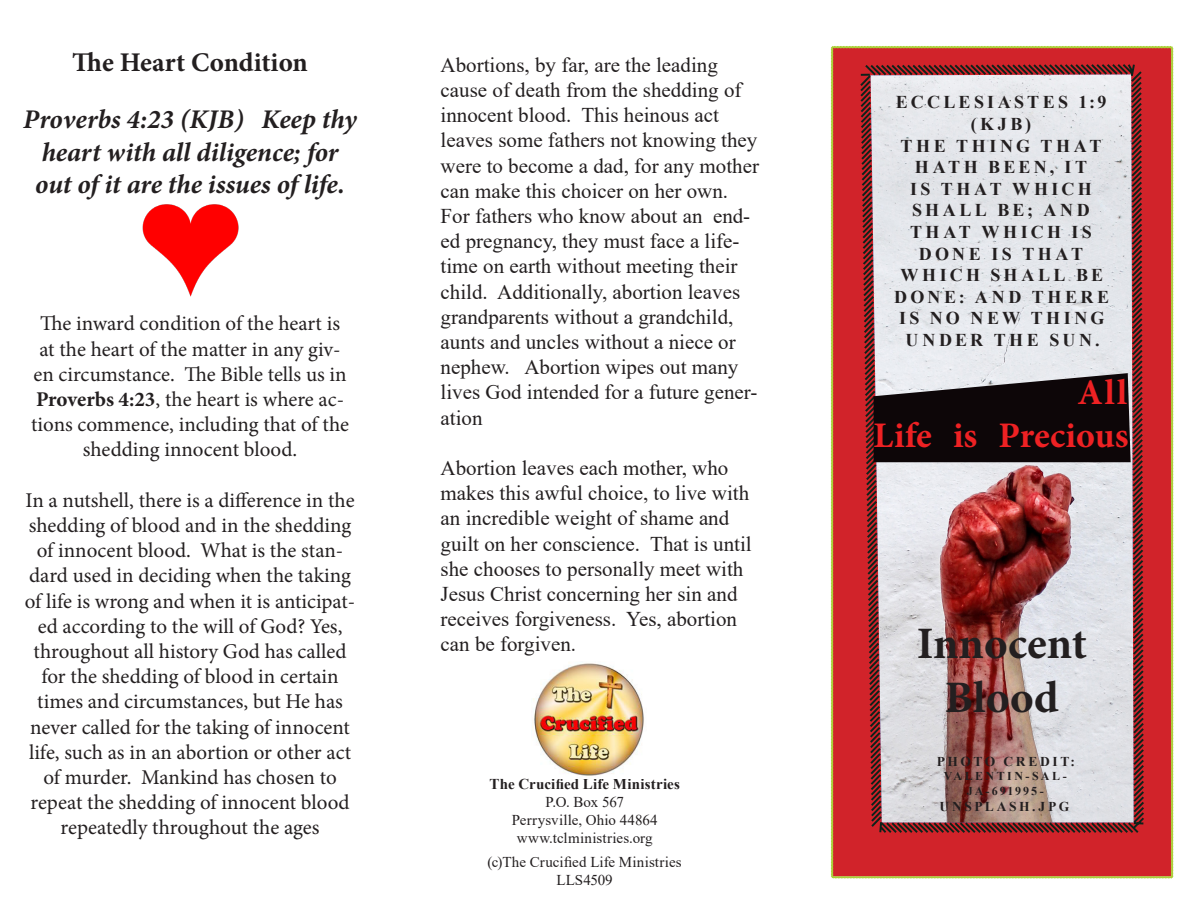
<style>
.page{position:relative;width:1188px;height:918px;background:#fff}
.page>*{position:absolute;margin:0;border:0;box-sizing:border-box;transform-origin:0 0}
.t1{font:700 45px "Minion Pro";color:#231f20}
.t2{font:700 36px/43.2px "Minion Pro";color:#ee2123;text-align:right}
.t3{font:italic 700 27px/32.4px "Minion Pro";letter-spacing:-.005em;color:#231f20;text-align:center}
.t4{font:700 27px "Minion Pro";color:#231f20}
.t5{font:21px/25.2px "Times New Roman";color:#231f20}
.t6{font:21px/25.2px "Minion Pro";color:#231f20;text-align:center}
.Pull_Text{font:700 18px/21.6px "Times New Roman";letter-spacing:.195em;color:#231f20;text-align:center}
.Contact_Information{font:15px "Times New Roman";letter-spacing:.005em;color:#231f20}
.Contact_Information-2{font:700 15px "Times New Roman";letter-spacing:.015em;color:#231f20}
.Pull_Text-2{font:700 13.5px "Times New Roman";letter-spacing:.19em;color:#231f20}
.Pull_Text-3{font:700 12px/14.4px "Times New Roman";letter-spacing:.18em;color:#231f20;text-align:center}
.s1{font-weight:700}
</style>
<div class="page">
<img style="left:142px;top:204px;width:97px;height:93px">
<svg style="left:831px;top:46px;width:342px;height:832px"></svg>
<img style="left:532px;top:663px;width:112px;height:113px">
<p class="t4" style="left:72px;top:43px;width:237px">The Heart Condition</p>
<p class="t3" style="left:23px;top:103px;width:335px">Proverbs 4:23 (KJB) Keep thy heart with all diligence; for out of it are the issues of life.</p>
<p class="t6" style="left:31px;top:311px;width:319px">The inward condition of the heart is at the heart of the matter in any giv&shy;en circumstance. The Bible tells us in <span class="s1">Proverbs 4:23</span>, the heart is where ac&shy;tions commence, including that of the shedding innocent blood.</p>
<p class="t6" style="left:25px;top:488px;width:332px">In a nutshell, there is a difference in the shedding of blood and in the shedding of innocent blood. What is the stan&shy;dard used in deciding when the taking of life is wrong and when it is anticipat&shy;ed according to the will of God? Yes, throughout all history God has called for the shedding of blood in certain times and circumstances, but He has never called for the taking of innocent life, such as in an abortion or other act of murder. Mankind has chosen to repeat the shedding of innocent blood repeatedly throughout the ages</p>
<p class="t5" style="left:441px;top:52px;width:320px">Abortions, by far, are the leading cause of death from the shedding of innocent blood. This heinous act leaves some fathers not knowing they were to become a dad, for any mother can make this choicer on her own.<br>For fathers who know about an end&shy;ed pregnancy, they must face a life&shy;time on earth without meeting their child. Additionally, abortion leaves grandparents without a grandchild, aunts and uncles without a niece or nephew. Abortion wipes out many lives God intended for a future gener&shy;ation</p>
<p class="t5" style="left:441px;top:455px;width:313px">Abortion leaves each mother, who makes this awful choice, to live with an incredible weight of shame and guilt on her conscience. That is until she chooses to personally meet with Jesus Christ concerning her sin and receives forgiveness. Yes, abortion can be forgiven.</p>
<p class="Contact_Information-2" style="left:490px;top:773px;width:192px">The Crucified Life Ministries</p>
<p class="Contact_Information" style="left:546px;top:792px;width:80px">P.O. Box 567</p>
<p class="Contact_Information" style="left:512px;top:810px;width:147px">Perrysville, Ohio 44864</p>
<p class="Contact_Information" style="left:517px;top:828px;width:137px">www.tclministries.org</p>
<p class="Contact_Information" style="left:488px;top:852px;width:195px">(c)The Crucified Life Ministries</p>
<p class="Contact_Information" style="left:557px;top:870px;width:58px">LLS4509</p>
<p class="Pull_Text" style="left:896px;top:91px;width:212px">ECCLESIASTES 1:9 (KJB)</p>
<p class="Pull_Text" style="left:894px;top:134px;width:217px">THE THING THAT<br>HATH BEEN, IT<br>IS THAT WHICH<br>SHALL BE; AND<br>THAT WHICH IS<br>DONE IS THAT<br>WHICH SHALL BE<br>DONE: AND THERE<br>IS NO NEW THING<br>UNDER THE SUN.</p>
<p class="t2" style="left:874px;top:370px;width:257px">All<br>Life is Precious</p>
<p class="t1" style="left:917px;top:612px;width:172px">Innocent</p>
<p class="t1" style="left:945px;top:666px;width:115px">Blood</p>
<p class="Pull_Text-2" style="left:937px;top:752px;width:140px">PHOTO CREDIT:</p>
<p class="Pull_Text-3" style="left:944px;top:769px;width:125px">VALENTIN-SAL-<br>JA-691995-</p>
<p class="Pull_Text-2" style="left:939px;top:797px;width:131px">UNSPLASH.JPG</p>
</div>
